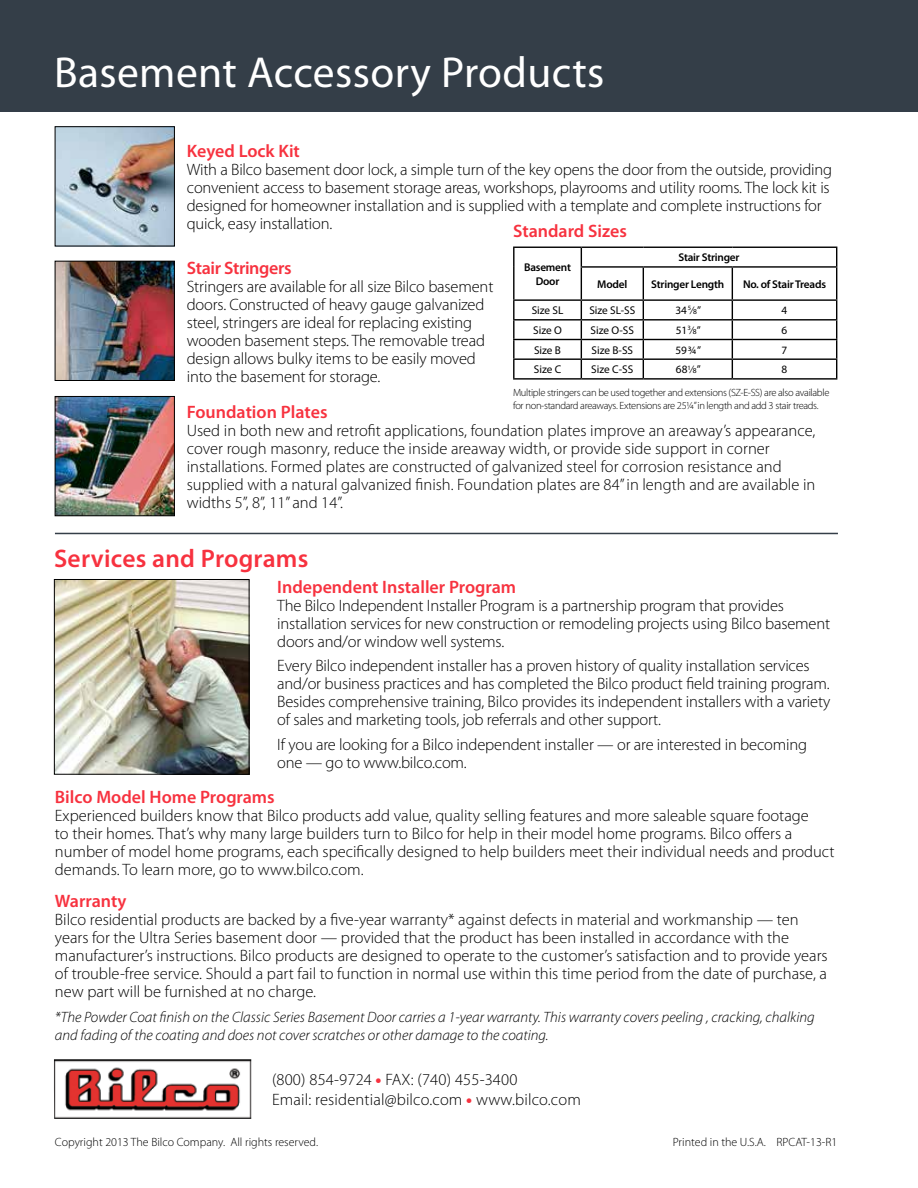
<style>
.page{position:relative;width:918px;height:1188px;background:#fff}
.page>*{position:absolute;margin:0;border:0;box-sizing:border-box;transform-origin:0 0}
.t1{font:43.5px "Myriad Pro";letter-spacing:.01em;color:#fff}
.t2{font:600 25.5px "Myriad Pro";letter-spacing:.01em;color:#f7323f}
.t3{font:600 18px "Myriad Pro";color:#f7323f}
.t4{font:600 18px "Myriad Pro";letter-spacing:-.02em;color:#f7323f}
.t5{font:300 16.5px/18px "Myriad Pro";letter-spacing:-.005em;color:#000}
.t6{font:italic 300 15px/18px "Myriad Pro";color:#000}
.t7{font:300 12px "Myriad Pro";color:#000}
.t8{font:11.25px "Myriad Pro";color:#000}
.t9{font:600 11.25px/13.5px "Myriad Pro";letter-spacing:-.02em;color:#000;text-align:center}
.t10{font:300 10.5px/12.6px "Myriad Pro";letter-spacing:-.03em;color:#000}
.s1{font-size:7.5px}
.s2{font-weight:900;color:#f7323f}
</style>
<div class="page">
<div style="left:0;top:0;width:918px;height:111px;background:#343e48"></div>
<img style="left:56px;top:581px;width:191px;height:192px">
<div style="left:54px;top:579px;width:195px;height:196px;border:1px solid #000"></div>
<hr style="left:55px;top:533px;width:783px;height:1px;background:#343e48">
<img style="left:54px;top:1059px;width:197px;height:60px">
<svg style="left:513px;top:247px;width:324px;height:131px"></svg>
<hr style="left:513px;top:378px;width:68px;height:2px;background:#000">
<hr style="left:581px;top:378px;width:62px;height:2px;background:#000">
<hr style="left:643px;top:378px;width:89px;height:2px;background:#000">
<hr style="left:732px;top:378px;width:105px;height:2px;background:#000">
<img style="left:57px;top:263px;width:116px;height:116px">
<div style="left:55px;top:261px;width:120px;height:120px;border:1px solid #000"></div>
<img style="left:57px;top:398px;width:116px;height:116px">
<div style="left:55px;top:396px;width:120px;height:120px;border:1px solid #000"></div>
<img style="left:57px;top:128px;width:116px;height:116px">
<div style="left:55px;top:126px;width:120px;height:120px;border:1px solid #000"></div>
<h1 class="t1" style="left:54px;top:48px;width:552px">Basement Accessory Products</h1>
<p class="t3" style="left:187px;top:141px;width:115px">Keyed Lock Kit</p>
<p class="t5" style="left:187px;top:161px;width:647px">With a Bilco basement door lock, a simple turn of the key opens the door from the outside, providing convenient access to basement storage areas, workshops, playrooms and utility rooms. The lock kit is designed for homeowner installation and is supplied with a template and complete instructions for quick, easy installation.</p>
<p class="t3" style="left:513px;top:221px;width:115px">Standard Sizes</p>
<p class="t9" style="left:524px;top:261px;width:48px">Basement<br>Door</p>
<p class="t9" style="left:678px;top:251px;width:63px">Stair Stringer</p>
<p class="t4" style="left:187px;top:258px;width:106px">Stair Stringers</p>
<p class="t5" style="left:187px;top:277px;width:308px">Stringers are available for all size Bilco basement doors. Constructed of heavy gauge galvanized steel, stringers are ideal for replacing existing wooden basement steps. The removable tread design allows bulky items to be easily moved into the basement for storage.</p>
<p class="t3" style="left:187px;top:402px;width:142px">Foundation Plates</p>
<p class="t5" style="left:187px;top:422px;width:630px">Used in both new and retrofit applications, foundation plates improve an areaway’s appearance, cover rough masonry, reduce the inside areaway width, or provide side support in corner installations. Formed plates are constructed of galvanized steel for corrosion resistance and supplied with a natural galvanized finish. Foundation plates are 84” in length and are available in widths 5”, 8”, 11” and 14”.</p>
<p class="t9" style="left:597px;top:277px;width:32px">Model</p>
<p class="t9" style="left:651px;top:277px;width:74px">Stringer Length</p>
<p class="t9" style="left:743px;top:277px;width:85px">No. of Stair Treads</p>
<p class="t8" style="left:532px;top:304px;width:33px">Size SL</p>
<p class="t8" style="left:589px;top:304px;width:47px">Size SL-SS</p>
<p class="t8" style="left:676px;top:304px;width:27px">34<sup>5</sup>⁄<span class="s1">8</span>”</p>
<p class="t8" style="left:782px;top:304px;width:7px">4</p>
<p class="t8" style="left:533px;top:324px;width:30px">Size O</p>
<p class="t8" style="left:591px;top:324px;width:45px">Size O-SS</p>
<p class="t8" style="left:676px;top:324px;width:27px">51<sup>3</sup>⁄<span class="s1">8</span>”</p>
<p class="t8" style="left:782px;top:324px;width:7px">6</p>
<p class="t8" style="left:534px;top:344px;width:29px">Size B</p>
<p class="t8" style="left:592px;top:344px;width:43px">Size B-SS</p>
<p class="t8" style="left:675px;top:344px;width:27px">59¾”</p>
<p class="t8" style="left:782px;top:344px;width:7px">7</p>
<p class="t8" style="left:534px;top:363px;width:29px">Size C</p>
<p class="t8" style="left:591px;top:363px;width:44px">Size C-SS</p>
<p class="t8" style="left:676px;top:363px;width:26px">68<sup>1</sup>⁄<span class="s1">8</span>”</p>
<p class="t8" style="left:782px;top:363px;width:7px">8</p>
<p class="t10" style="left:513px;top:387px;width:318px">Multiple stringers can be used together and extensions (SZ-E-SS) are also available for non-standard areaways. Extensions are 25¼” in length and add 3 stair treads.</p>
<h2 class="t2" style="left:54px;top:544px;width:256px">Services and Programs</h2>
<p class="t3" style="left:277px;top:577px;width:240px">Independent Installer Program</p>
<p class="t5" style="left:277px;top:596px;width:554px">The Bilco Independent Installer Program is a partnership program that provides installation services for new construction or remodeling projects using Bilco basement doors and/or window well systems.</p>
<p class="t5" style="left:277px;top:657px;width:555px">Every Bilco independent installer has a proven history of quality installation services and/or business practices and has completed the Bilco product field training program.<br>Besides comprehensive training, Bilco provides its independent installers with a variety of sales and marketing tools, job referrals and other support.</p>
<p class="t5" style="left:277px;top:736px;width:531px">If you are looking for a Bilco independent installer — or are interested in becoming one — go to www.bilco.com.</p>
<p class="t3" style="left:55px;top:787px;width:221px">Bilco Model Home Programs</p>
<p class="t5" style="left:55px;top:807px;width:781px">Experienced builders know that Bilco products add value, quality selling features and more saleable square footage<br>to their homes. That’s why many large builders turn to Bilco for help in their model home programs. Bilco offers a number of model home programs, each specifically designed to help builders meet their individual needs and product demands. To learn more, go to www.bilco.com.</p>
<p class="t3" style="left:55px;top:891px;width:73px">Warranty</p>
<p class="t5" style="left:55px;top:911px;width:774px">Bilco residential products are backed by a five-year warranty* against defects in material and workmanship — ten years for the Ultra Series basement door — provided that the product has been installed in accordance with the manufacturer’s instructions. Bilco products are designed to operate to the customer’s satisfaction and to provide years of trouble-free service. Should a part fail to function in normal use within this time period from the date of purchase, a new part will be furnished at no charge.</p>
<p class="t6" style="left:55px;top:1008px;width:761px">*The Powder Coat finish on the Classic Series Basement Door carries a 1-year warranty. This warranty covers peeling , cracking, chalking and fading of the coating and does not cover scratches or other damage to the coating.</p>
<p class="t5" style="left:272px;top:1070px;width:310px;line-height:19.8px">(800) 854-9724 <span class="s2">•</span> FAX: (740) 455-3400<br>Email: residential@bilco.com <span class="s2">•</span> www.bilco.com</p>
<p class="t7" style="left:55px;top:1135px;width:265px">Copyright 2013 The Bilco Company. All rights reserved.</p>
<p class="t7" style="left:673px;top:1135px;width:166px">Printed in the U.S.A. RPCAT-13-R1</p>
</div>
